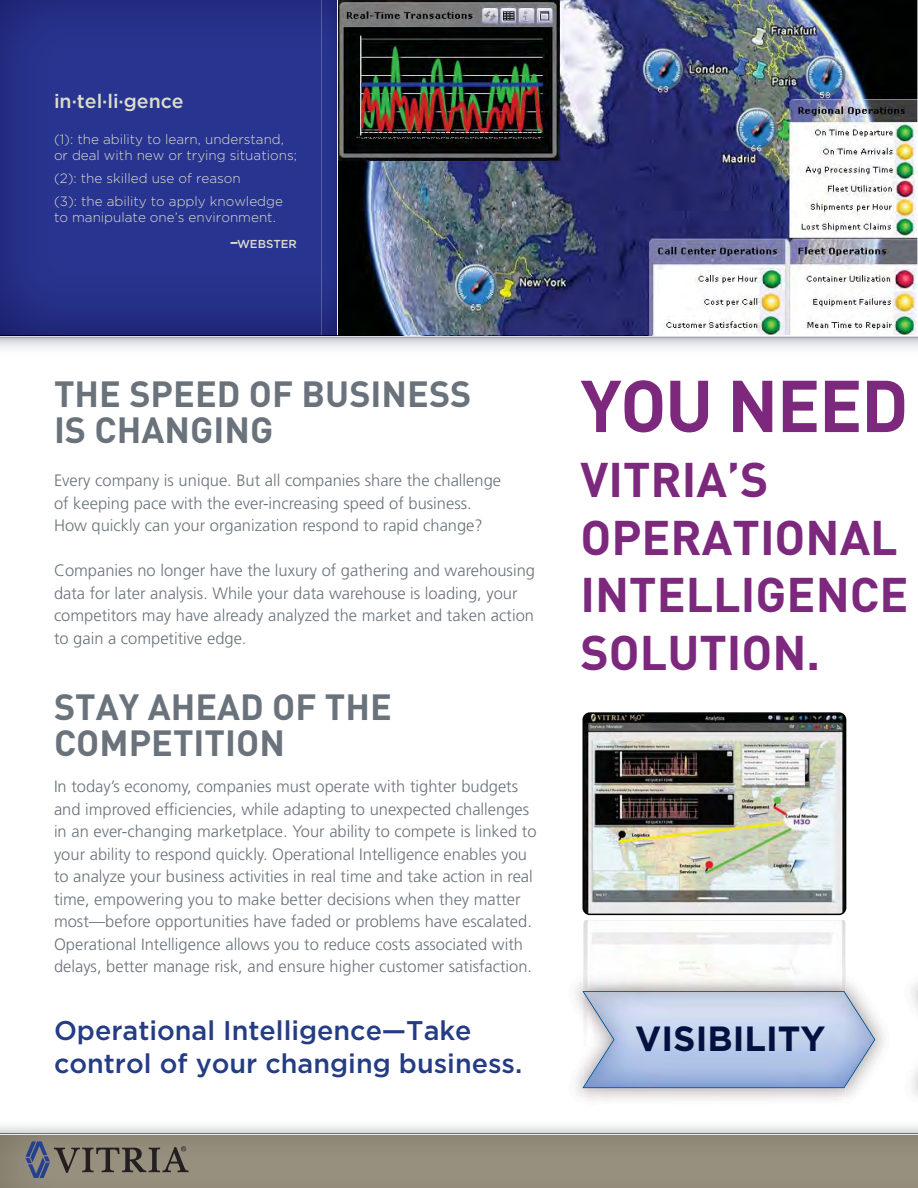
<style>
.page{position:relative;width:918px;height:1188px;background:#fff}
.page>*{position:absolute;margin:0;border:0;box-sizing:border-box;transform-origin:0 0}
.t1{font:700 72px "DIN";letter-spacing:-.02em;color:#7c287d}
.t2{font:700 48px/57.6px "DIN";color:#7c287d}
.t3{font:700 36px/36px "DIN";color:#6a737b}
.t4{font:700 34.95px "Gotham";color:#031141}
.t5{font:500 27px/32.4px "Gotham";color:#243c83}
.t6{font:500 19.5px "Gotham";color:#dfdcc8}
.t7{font:300 16.5px/22.5px "Frutiger LT Std";color:#6a737b}
.t8{font:300 13.5px/16.2px "Gotham";color:#dfdcc8}
.t9{font:500 11.55px "Gotham";color:#dfdcc8}
.s1{font-style:italic;font-size:16.5px}
</style>
<div class="page">
<img style="left:0;top:0;width:321px;height:336px">
<img style="left:583px;top:713px;width:263px;height:201px;border-radius:6px">
<div style="left:583px;top:712px;width:263px;height:203px;border:1px solid #010202;border-radius:7px"></div>
<img style="left:583px;top:920px;width:263px;height:50px">
<img style="left:583px;top:970px;width:263px;height:135px">
<img style="left:583px;top:991px;width:292px;height:97px">
<img style="left:917px;top:991px;width:1px;height:97px">
<img style="left:0;top:1125px;width:918px;height:63px">
<img style="left:0;top:1133px;width:918px;height:1px">
<img style="left:321px;top:0;width:16px;height:336px">
<img style="left:337px;top:0;width:581px;height:336px">
<svg style="left:0;top:337px;width:918px;height:12px"></svg>
<svg style="left:26px;top:1142px;width:163px;height:36px;background:#78736c"></svg>
<hr style="left:0;top:1134px;width:918px;height:1px;background:#fff">
<p class="t6" style="left:54px;top:89px;width:131px">in·tel·li·gence</p>
<p class="t8" style="left:54px;top:132px;width:244px">(1): the ability to learn, understand, or deal with new or trying situations;</p>
<p class="t8" style="left:54px;top:167px;width:230px;line-height:23px">(2): the skilled use of reason<br>(3): the ability to apply knowledge</p>
<p class="t8" style="left:54px;top:210px;width:223px">to manipulate one’s environment.</p>
<p class="t9" style="left:228px;top:238px;width:70px"><span class="s1">–</span>WEBSTER</p>
<h3 class="t3" style="left:54px;top:376px;width:419px">THE SPEED OF BUSINESS<br>IS CHANGING</h3>
<p class="t7" style="left:54px;top:470px;width:449px">Every company is unique. But all companies share the challenge of keeping pace with the ever-increasing speed of business.<br>How quickly can your organization respond to rapid change?</p>
<p class="t7" style="left:54px;top:560px;width:483px">Companies no longer have the luxury of gathering and warehousing data for later analysis. While your data warehouse is loading, your competitors may have already analyzed the market and taken action to gain a competitive edge.</p>
<h3 class="t3" style="left:54px;top:690px;width:339px">STAY AHEAD OF THE<br>COMPETITION</h3>
<p class="t7" style="left:54px;top:776px;width:484px">In today’s economy, companies must operate with tighter budgets and improved efficiencies, while adapting to unexpected challenges in an ever-changing marketplace. Your ability to compete is linked to your ability to respond quickly. Operational Intelligence enables you to analyze your business activities in real time and take action in real time, empowering you to make better decisions when they matter most—before opportunities have faded or problems have escalated.<br>Operational Intelligence allows you to reduce costs associated with delays, better manage risk, and ensure higher customer satisfaction.</p>
<h3 class="t5" style="left:54px;top:1015px;width:470px">Operational Intelligence—Take control of your changing business.</h3>
<h1 class="t1" style="left:581px;top:365px;width:330px">YOU NEED</h1>
<h2 class="t2" style="left:581px;top:452px;width:330px">VITRIA’S<br>OPERATIONAL<br>INTELLIGENCE<br>SOLUTION.</h2>
<h3 class="t4" style="left:635px;top:1018px;width:192px">VISIBILITY</h3>
</div>
